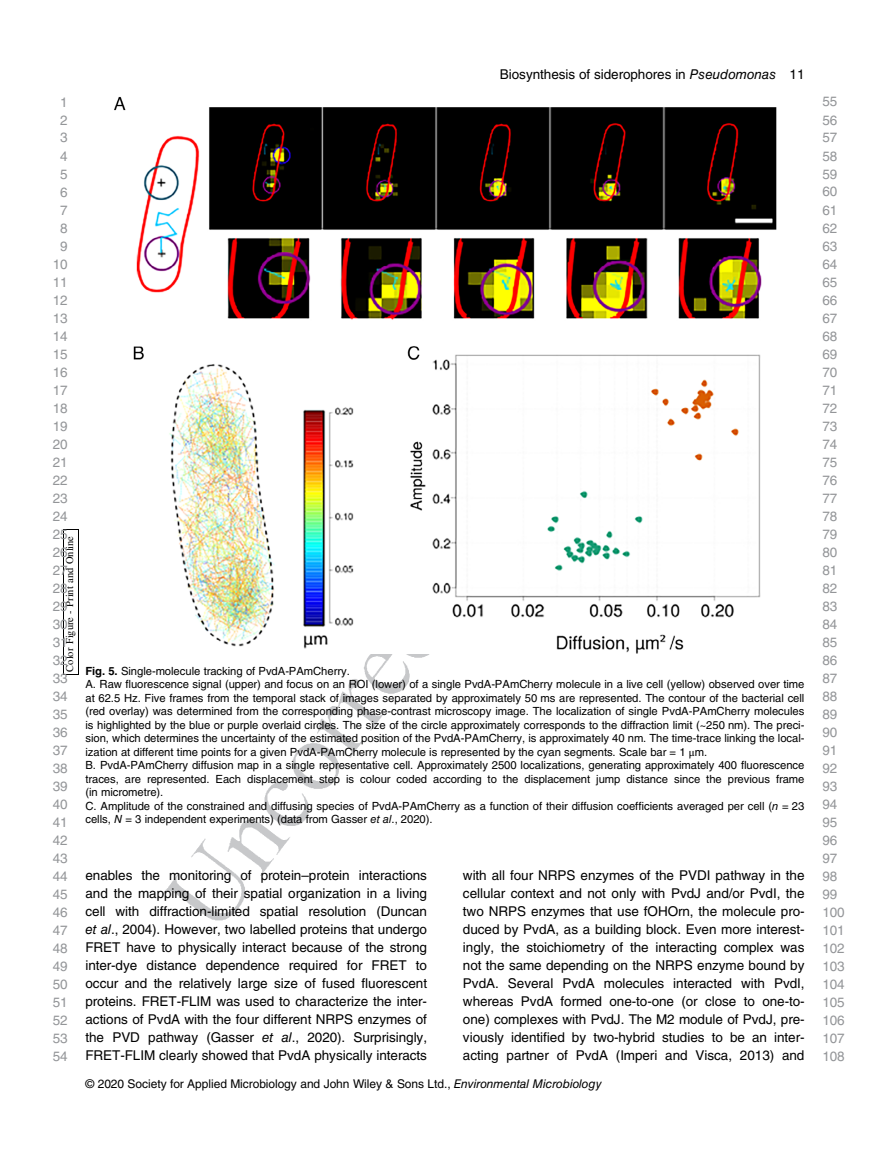
<style>
.page{position:relative;width:893px;height:1174px;background:#fff}
.page>*{position:absolute;margin:0;border:0;box-sizing:border-box;transform-origin:0 0}
.t1{font:13.5px/18px "Adv O Tda 51268 d";color:#000;text-align:justify}
.t2{font:13.5px/18px "Adv O Tda 51268 d";color:#939598;text-align:center}
.t3{font:12px "Adv O Tda 51268 d";color:#000}
.t4{font:11.25px/13.5px "Adv O Tda 51268 d";color:#000}
.t5{font:10.5px "Adv O Tf 9433 e 2 d";color:#000}
.s1{font-family:"Adv OT907 ecf 5 c.I"}
.s2{font-family:"Adv OT5 bf 56204.B"}
.s3{font-family:"Adv O Tda 51268 d+fb"}
.s4{font-family:"Adv OT8608 a 8 d 1"}
.s5{font-style:inherit}
</style>
<div class="page">
<img style="left:162px;top:653px;width:476px;height:268px">
<img style="left:114px;top:97px;width:663px;height:556px">
<svg style="left:63px;top:674px;width:15px;height:1px"></svg>
<svg style="left:64px;top:529px;width:14px;height:1px"></svg>
<hr style="left:63px;top:529px;width:1px;height:145px;background:#000">
<hr style="left:78px;top:529px;width:1px;height:145px;background:#000">
<p class="t1" style="left:500px;top:67px;width:306px">Biosynthesis of siderophores in <span class="s1">Pseudomonas</span> 11</p>
<p class="t2" style="left:53px;top:94px;width:16px">1<br>2<br>3<br>4<br>5<br>6<br>7<br>8<br>9<br>10<br>11<br>12<br>13<br>14<br>15<br>16<br>17<br>18<br>19<br>20<br>21<br>22<br>23<br>24<br>25<br>26<br>27<br>28<br>29<br>30<br>31<br>32<br>33<br>34<br>35<br>36<br>37<br>38<br>39<br>40<br>41<br>42<br>43<br>44<br>45<br>46<br>47<br>48<br>49<br>50<br>51<br>52<br>53<br>54</p>
<p class="t2" style="left:822px;top:94px;width:24px;text-align:left">55<br>56<br>57<br>58<br>59<br>60<br>61<br>62<br>63<br>64<br>65<br>66<br>67<br>68<br>69<br>70<br>71<br>72<br>73<br>74<br>75<br>76<br>77<br>78<br>79<br>80<br>81<br>82<br>83<br>84<br>85<br>86<br>87<br>88<br>89<br>90<br>91<br>92<br>93<br>94<br>95<br>96<br>97<br>98<br>99<br>100<br>101<br>102<br>103<br>104<br>105<br>106<br>107<br>108</p>
<p class="t5" style="left:66px;top:671px;width:137px;rotate:-90deg">Color Figure - Print and Online</p>
<p class="t4" style="left:85px;top:665px;width:720px"><span class="s2">Fig. 5.</span> Single-molecule tracking of PvdA-PAmCherry.<br>A. Raw <span class="s3">fl</span>uorescence signal (upper) and focus on an ROI (lower) of a single PvdA-PAmCherry molecule in a live cell (yellow) observed over time at 62.5 Hz. Five frames from the temporal stack of images separated by approximately 50 ms are represented. The contour of the bacterial cell (red overlay) was determined from the corresponding phase-contrast microscopy image. The localization of single PvdA-PAmCherry molecules is highlighted by the blue or purple overlaid circles. The size of the circle approximately corresponds to the diffraction limit (~250 nm). The preci&shy;sion, which determines the uncertainty of the estimated position of the PvdA-PAmCherry, is approximately 40 nm. The time-trace linking the local&shy;ization at different time points for a given PvdA-PAmCherry molecule is represented by the cyan segments. Scale bar = 1 <span class="s4">μ</span>m.<br>B. PvdA-PAmCherry diffusion map in a single representative cell. Approximately 2500 localizations, generating approximately 400 <span class="s3">fl</span>uorescence traces, are represented. Each displacement step is colour coded according to the displacement jump distance since the previous frame (in micrometre).<br>C. Amplitude of the constrained and diffusing species of PvdA-PAmCherry as a function of their diffusion coef<span class="s3">fi</span>cients averaged per cell (<span class="s1">n</span> = 23 cells, <span class="s1">N</span> = 3 independent experiments) (data from Gasser <span class="s1">et al</span>., 2020).</p>
<p class="t1" style="left:85px;top:867px;width:343px">enables the monitoring of protein<span class="s5">–</span>protein interactions and the mapping of their spatial organization in a living cell with diffraction-limited spatial resolution (Duncan <span class="s1">et al</span>., 2004). However, two labelled proteins that undergo FRET have to physically interact because of the strong inter-dye distance dependence required for FRET to occur and the relatively large size of fused <span class="s3">fl</span>uorescent proteins. FRET-FLIM was used to characterize the inter&shy;actions of PvdA with the four different NRPS enzymes of the PVD pathway (Gasser <span class="s1">et al</span>., 2020). Surprisingly, FRET-FLIM clearly showed that PvdA physically interacts</p>
<p class="t1" style="left:463px;top:867px;width:343px">with all four NRPS enzymes of the PVDI pathway in the cellular context and not only with PvdJ and/or PvdI, the two NRPS enzymes that use fOHOrn, the molecule pro&shy;duced by PvdA, as a building block. Even more interest&shy;ingly, the stoichiometry of the interacting complex was not the same depending on the NRPS enzyme bound by PvdA. Several PvdA molecules interacted with PvdI, whereas PvdA formed one-to-one (or close to one-to&shy;one) complexes with PvdJ. The M2 module of PvdJ, pre&shy;viously identi<span class="s3">fi</span>ed by two-hybrid studies to be an inter&shy;acting partner of PvdA (Imperi and Visca, 2013) and</p>
<p class="t3" style="left:85px;top:1079px;width:518px">© 2020 Society for Applied Microbiology and John Wiley &amp; Sons Ltd., <span class="s1">Environmental Microbiology</span></p>
</div>
